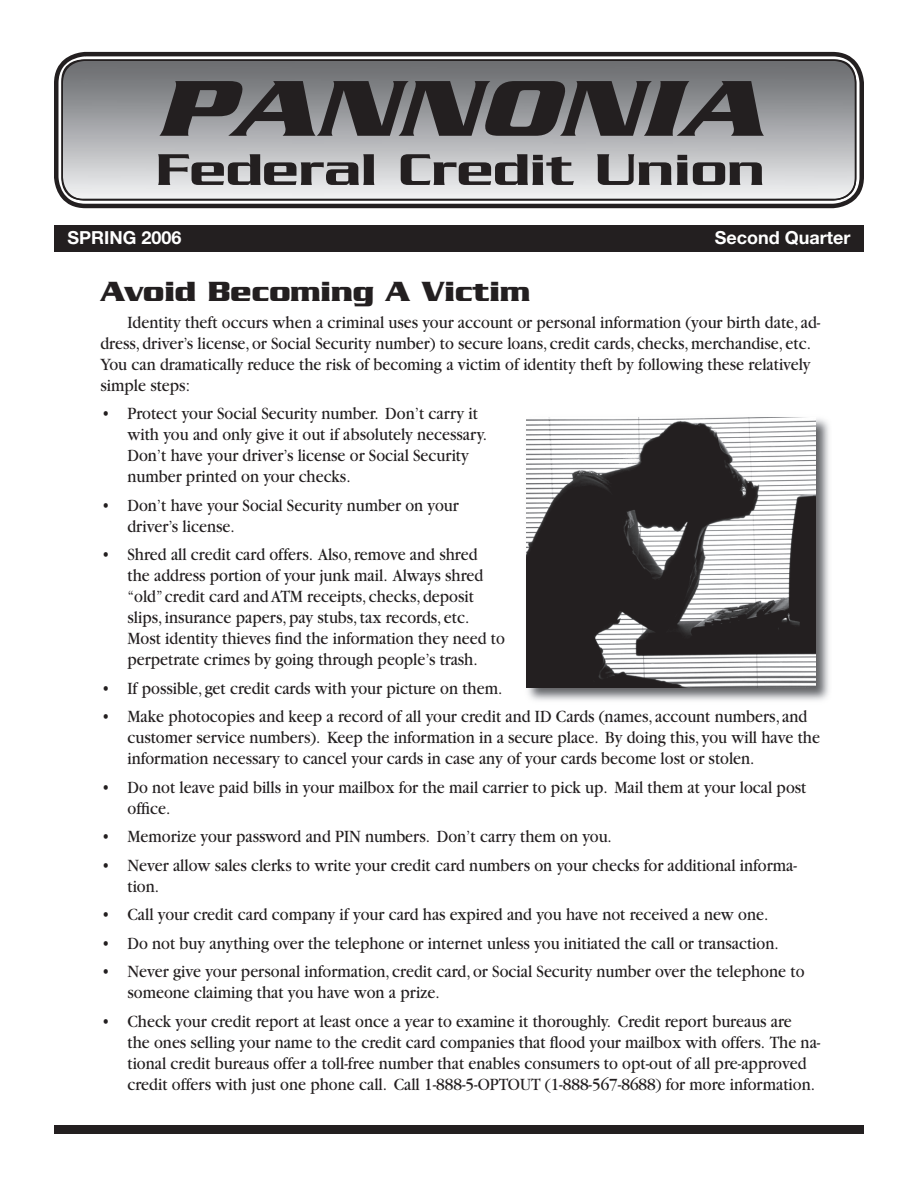
<style>
.page{position:relative;width:918px;height:1188px;background:#fff}
.page>*{position:absolute;margin:0;border:0;box-sizing:border-box;transform-origin:0 0}
.t1{font:italic 700 85.5px "Serpentine";color:#231f20;scale:1.2 1}
.t2{font:500 48px "Serpentine";color:#231f20;scale:1.2 1}
.t3{font:700 30px "Serpentine";color:#231f20}
.t4{font:18px/21px "Garamond";color:#231f20;scale:.9 1}
.t5{font:700 18px "Helvetica Neue";color:#fff}
</style>
<div class="page">
<svg style="left:54px;top:52px;width:810px;height:156px;fill:#231f20"></svg>
<svg style="left:61px;top:59px;width:796px;height:142px"></svg>
<div style="left:54px;top:225px;width:810px;height:27px;background:#231f20"></div>
<div style="left:54px;top:1126px;width:810px;height:8px;background:#231f20"></div>
<img style="left:526px;top:419px;width:303px;height:282px">
<img style="left:526px;top:417px;width:289px;height:270px">
<h1 class="t1" style="left:156px;top:81px;width:507px">PANNONIA</h1>
<h2 class="t2" style="left:157px;top:154px;width:508px">Federal Credit Union</h2>
<p class="t5" style="left:68px;top:231px;width:116px">SPRING 2006</p>
<p class="t5" style="left:715px;top:231px;width:137px">Second Quarter</p>
<h3 class="t3" style="left:100px;top:282px;width:431px">Avoid Becoming A Victim</h3>
<p class="t4" style="left:100px;top:313px;width:801px;text-indent:27px">Identity theft occurs when a criminal uses your account or personal information (your birth date, ad&shy;dress, driver’s license, or Social Security number) to secure loans, credit cards, checks, merchandise, etc.<br>You can dramatically reduce the risk of becoming a victim of identity theft by following these relatively simple steps:</p>
<p class="t4" style="left:128px;top:405px;width:401px;text-indent:-26px">• Protect your Social Security number. Don’t carry it with you and only give it out if absolutely necessary.<br>Don’t have your driver’s license or Social Security number printed on your checks.</p>
<p class="t4" style="left:128px;top:496px;width:370px;text-indent:-26px">• Don’t have your Social Security number on your driver’s license.</p>
<p class="t4" style="left:128px;top:546px;width:421px;text-indent:-26px">• Shred all credit card offers. Also, remove and shred<br>the address portion of your junk mail. Always shred “old” credit card and ATM receipts, checks, deposit slips, insurance papers, pay stubs, tax records, etc.<br>Most identity thieves find the information they need to perpetrate crimes by going through people’s trash.</p>
<p class="t4" style="left:102px;top:679px;width:446px">• If possible, get credit cards with your picture on them.</p>
<p class="t4" style="left:128px;top:708px;width:771px;text-indent:-26px">• Make photocopies and keep a record of all your credit and ID Cards (names, account numbers, and customer service numbers). Keep the information in a secure place. By doing this, you will have the information necessary to cancel your cards in case any of your cards become lost or stolen.</p>
<p class="t4" style="left:128px;top:778px;width:756px;text-indent:-26px">• Do not leave paid bills in your mailbox for the mail carrier to pick up. Mail them at your local post office.</p>
<p class="t4" style="left:102px;top:828px;width:568px">• Memorize your password and PIN numbers. Don’t carry them on you.</p>
<p class="t4" style="left:128px;top:856px;width:745px;text-indent:-26px">• Never allow sales clerks to write your credit card numbers on your checks for additional informa&shy;tion.</p>
<p class="t4" style="left:102px;top:906px;width:742px">• Call your credit card company if your card has expired and you have not received a new one.</p>
<p class="t4" style="left:102px;top:934px;width:753px">• Do not buy anything over the telephone or internet unless you initiated the call or transaction.</p>
<p class="t4" style="left:128px;top:963px;width:754px;text-indent:-26px">• Never give your personal information, credit card, or Social Security number over the telephone to someone claiming that you have won a prize.</p>
<p class="t4" style="left:128px;top:1012px;width:772px;text-indent:-26px">• Check your credit report at least once a year to examine it thoroughly. Credit report bureaus are<br>the ones selling your name to the credit card companies that flood your mailbox with offers. The na&shy;tional credit bureaus offer a toll-free number that enables consumers to opt-out of all pre-approved credit offers with just one phone call. Call 1-888-5-OPTOUT (1-888-567-8688) for more information.</p>
</div>
